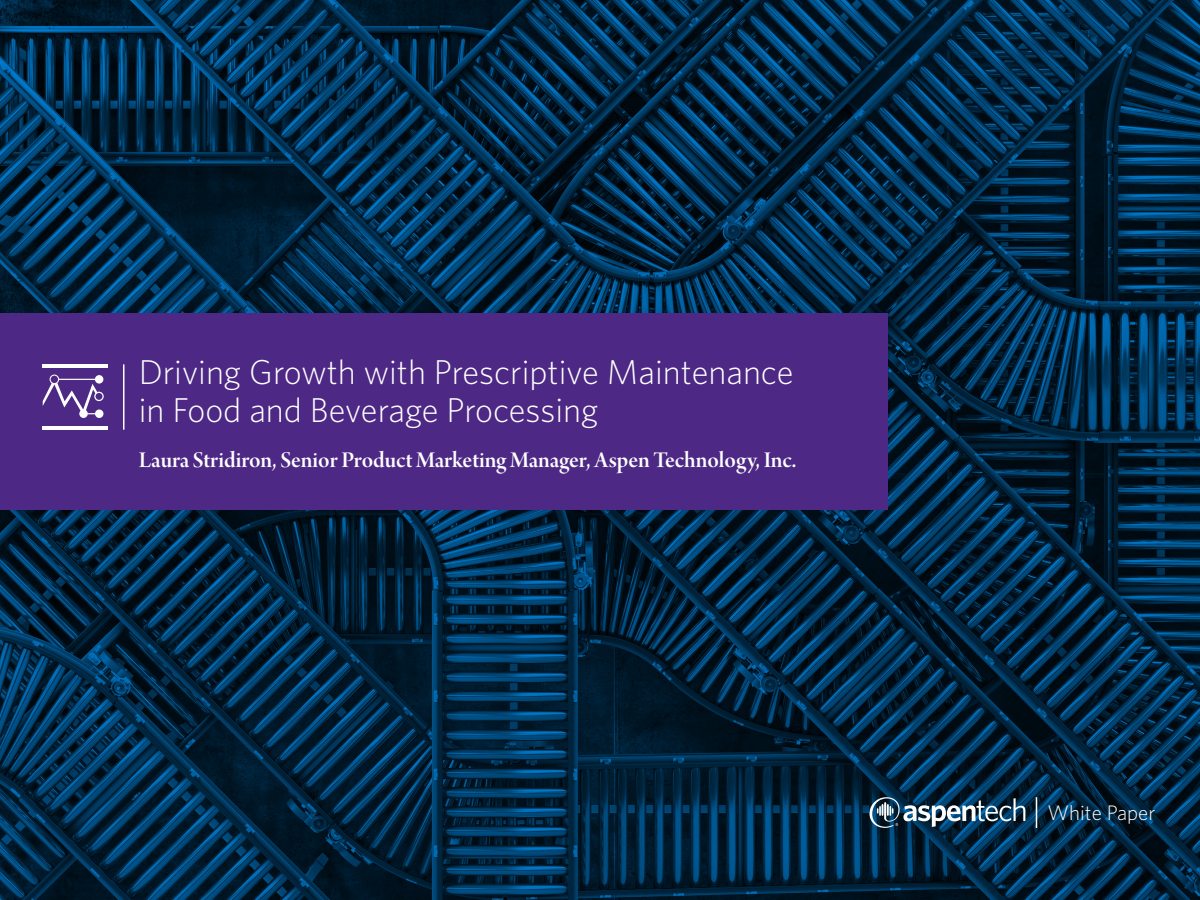
<style>
.page{position:relative;width:1200px;height:900px;background:#fff}
.page>*{position:absolute;margin:0;border:0;box-sizing:border-box;transform-origin:0 0}
.WP-title{font:300 34.5px/37.5px "Whitney";color:#fff}
.WP-author{font:24px "Arno Pro Smbd Display";letter-spacing:-.005em;color:#fff}
.content_type_cover{font:300 21px "Whitney";color:#fff}
</style>
<div class="page">
<img style="left:0;top:0;width:1200px;height:900px">
<div style="left:0;top:314px;width:888px;height:196px;background:#4d2884"></div>
<svg style="left:870px;top:797px;width:155px;height:31px"></svg>
<hr style="left:1036px;top:797px;width:1px;height:31px;background:#fff">
<hr style="left:123px;top:364px;width:1px;height:66px;background:#fff">
<hr style="left:43px;top:364px;width:65px;height:4px;background:#fff">
<hr style="left:43px;top:426px;width:65px;height:4px;background:#fff">
<svg style="left:43px;top:375px;width:61px;height:43px"></svg>
<p class="WP-title" style="left:139px;top:352px;width:656px">Driving Growth with Prescriptive Maintenance in Food and Beverage Processing</p>
<p class="WP-author" style="left:139px;top:446px;width:659px">Laura Stridiron, Senior Product Marketing Manager, Aspen Technology, Inc.</p>
<p class="content_type_cover" style="left:1048px;top:798px;width:109px">White Paper</p>
</div>
